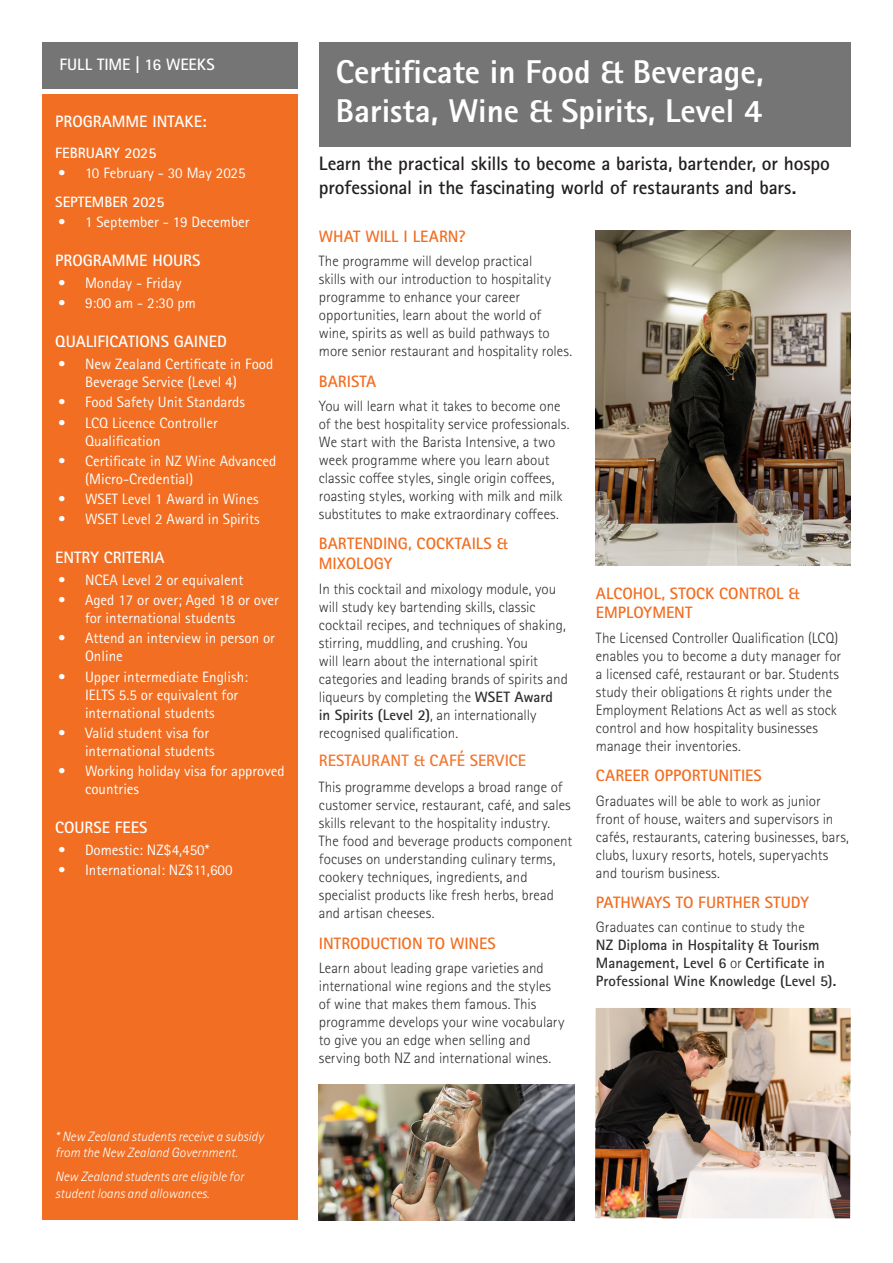
<style>
.page{position:relative;width:893px;height:1263px;background:#fff}
.page>*{position:absolute;margin:0;border:0;box-sizing:border-box;transform-origin:0 0}
.Heading_Box_1{font:800 33px/39.6px "Rotis Sans Serif Pro";color:#fff}
.Subtitle{font:700 19.5px/23.4px "Rotis Sans Serif Pro";letter-spacing:-.01em;color:#231f20}
.Paragraph_Heading_2{font:700 16.5px/19.8px "Rotis Sans Serif Pro";color:#f16e22}
.Sidebar_Heading_1{font:700 16.5px "Rotis Sans Serif Pro";color:#fff}
.Paragraph{font:700 16.5px "Rotis Sans Serif Pro";letter-spacing:.005em;color:#f37631}
.Timeframe{font:700 16.5px "Rotis Sans Serif Pro";letter-spacing:-.005em;color:#fff}
.Paragraph-2{font:300 15px/18px "Rotis Sans Serif Pro";color:#312f30}
.t1{font:15px/18px "Rotis Sans Serif Pro";color:#fff}
.Paragraph-3{font:700 15px/18px "Rotis Sans Serif Pro";color:#312f30}
.Sidebar_Heading_2{font:700 15px "Rotis Sans Serif Pro";color:#fff}
.Sidebar_Notes{font:italic 300 13.5px/16.2px "Rotis Sans Serif Pro";color:#fff}
.s1{font-weight:700}
.s2{font-weight:300}
</style>
<div class="page">
<div style="left:43px;top:43px;width:255px;height:46px;background:#747574"></div>
<div style="left:43px;top:94px;width:255px;height:1126px;background:#f16e22"></div>
<div style="left:319px;top:43px;width:531px;height:104px;background:#747574"></div>
<img style="left:319px;top:1084px;width:255px;height:136px">
<img style="left:595px;top:231px;width:255px;height:335px">
<img style="left:595px;top:1008px;width:256px;height:210px">
<p class="Timeframe" style="left:60px;top:54px;width:157px">FULL TIME | 16 WEEKS</p>
<p class="Sidebar_Heading_1" style="left:55px;top:111px;width:153px">PROGRAMME INTAKE:</p>
<p class="Sidebar_Heading_2" style="left:55px;top:143px;width:103px">FEBRUARY 2025</p>
<p class="t1" style="left:58px;top:164px;width:189px">• 10 February - 30 May 2025</p>
<p class="Sidebar_Heading_2" style="left:55px;top:192px;width:111px">SEPTEMBER 2025</p>
<p class="t1" style="left:58px;top:213px;width:193px">• 1 September - 19 December</p>
<p class="Sidebar_Heading_1" style="left:55px;top:250px;width:147px">PROGRAMME HOURS</p>
<p class="t1" style="left:58px;top:274px;width:125px">• Monday - Friday</p>
<p class="t1" style="left:58px;top:294px;width:139px">• 9:00 am - 2:30 pm</p>
<p class="Sidebar_Heading_1" style="left:55px;top:331px;width:173px">QUALIFICATIONS GAINED</p>
<p class="t1" style="left:85px;top:355px;width:190px;text-indent:-27px">• New Zealand Certificate in Food<br>Beverage Service (Level 4)</p>
<p class="t1" style="left:58px;top:393px;width:188px">• Food Safety Unit Standards</p>
<p class="t1" style="left:85px;top:414px;width:134px;text-indent:-27px">• LCQ Licence Controller<br>Qualification</p>
<p class="t1" style="left:85px;top:452px;width:193px;text-indent:-27px">• Certificate in NZ Wine Advanced (Micro-Credential)</p>
<p class="t1" style="left:58px;top:490px;width:202px">• WSET Level 1 Award in Wines</p>
<p class="t1" style="left:58px;top:510px;width:203px">• WSET Level 2 Award in Spirits</p>
<p class="Sidebar_Heading_1" style="left:55px;top:547px;width:111px">ENTRY CRITERIA</p>
<p class="t1" style="left:58px;top:571px;width:187px">• NCEA Level 2 or equivalent</p>
<p class="t1" style="left:85px;top:591px;width:195px;text-indent:-27px">• Aged 17 or over; Aged 18 or over for international students</p>
<p class="t1" style="left:85px;top:629px;width:191px;text-indent:-27px">• Attend an interview in person or<br>Online</p>
<p class="t1" style="left:85px;top:668px;width:165px;text-indent:-27px">• Upper intermediate English:<br>IELTS 5.5 or equivalent for international students</p>
<p class="t1" style="left:85px;top:724px;width:131px;text-indent:-27px">• Valid student visa for international students</p>
<p class="t1" style="left:85px;top:762px;width:201px;text-indent:-27px">• Working holiday visa for approved countries</p>
<p class="Sidebar_Heading_1" style="left:55px;top:817px;width:93px">COURSE FEES</p>
<p class="t1" style="left:58px;top:841px;width:153px">• Domestic: NZ$4,450*</p>
<p class="t1" style="left:58px;top:861px;width:176px">• International: NZ$11,600</p>
<p class="Sidebar_Notes" style="left:55px;top:1128px;width:210px">* New Zealand students receive a subsidy from the New Zealand Government.</p>
<p class="Sidebar_Notes" style="left:55px;top:1169px;width:190px">New Zealand students are eligible for student loans and allowances.</p>
<p class="Heading_Box_1" style="left:336px;top:51px;width:429px">Certificate in Food &amp; Beverage,<br>Barista, Wine &amp; Spirits, Level 4</p>
<p class="Subtitle" style="left:319px;top:152px;width:513px">Learn the practical skills to become a barista, bartender, or hospo professional in the fascinating world of restaurants and bars.</p>
<p class="Paragraph_Heading_2" style="left:319px;top:226px;width:148px">WHAT WILL I LEARN?</p>
<p class="Paragraph-2" style="left:319px;top:252px;width:255px">The programme will develop practical<br>skills with our introduction to hospitality programme to enhance your career opportunities, learn about the world of wine, spirits as well as build pathways to more senior restaurant and hospitality roles.</p>
<p class="Paragraph_Heading_2" style="left:319px;top:371px;width:59px">BARISTA</p>
<p class="Paragraph-2" style="left:319px;top:397px;width:252px">You will learn what it takes to become one of the best hospitality service professionals.<br>We start with the Barista Intensive, a two week programme where you learn about classic coffee styles, single origin coffees, roasting styles, working with milk and milk substitutes to make extraordinary coffees.</p>
<p class="Paragraph_Heading_2" style="left:319px;top:534px;width:190px">BARTENDING, COCKTAILS &amp;<br>MIXOLOGY</p>
<p class="Paragraph-2" style="left:319px;top:580px;width:250px">In this cocktail and mixology module, you will study key bartending skills, classic cocktail recipes, and techniques of shaking, stirring, muddling, and crushing. You<br>will learn about the international spirit categories and leading brands of spirits and liqueurs by completing the <span class="s1">WSET Award in Spirits (Level 2)</span>, an internationally recognised qualification.</p>
<p class="Paragraph" style="left:319px;top:750px;width:209px">RESTAURANT &amp; CAFÉ SERVICE</p>
<p class="Paragraph-2" style="left:319px;top:779px;width:255px">This programme develops a broad range of customer service, restaurant, café, and sales skills relevant to the hospitality industry.<br>The food and beverage products component focuses on understanding culinary terms, cookery techniques, ingredients, and specialist products like fresh herbs, bread and artisan cheeses.</p>
<p class="Paragraph_Heading_2" style="left:319px;top:933px;width:178px">INTRODUCTION TO WINES</p>
<p class="Paragraph-2" style="left:319px;top:959px;width:247px">Learn about leading grape varieties and international wine regions and the styles of wine that makes them famous. This programme develops your wine vocabulary to give you an edge when selling and serving both NZ and international wines.</p>
<p class="Paragraph_Heading_2" style="left:596px;top:583px;width:205px">ALCOHOL, STOCK CONTROL &amp;<br>EMPLOYMENT</p>
<p class="Paragraph-2" style="left:596px;top:629px;width:247px">The Licensed Controller Qualification (LCQ) enables you to become a duty manager for a licensed café, restaurant or bar. Students study their obligations &amp; rights under the Employment Relations Act as well as stock control and how hospitality businesses manage their inventories.</p>
<p class="Paragraph_Heading_2" style="left:596px;top:765px;width:167px">CAREER OPPORTUNITIES</p>
<p class="Paragraph-2" style="left:596px;top:792px;width:255px">Graduates will be able to work as junior front of house, waiters and supervisors in cafés, restaurants, catering businesses, bars, clubs, luxury resorts, hotels, superyachts and tourism business.</p>
<p class="Paragraph_Heading_2" style="left:596px;top:892px;width:214px">PATHWAYS TO FURTHER STUDY</p>
<p class="Paragraph-3" style="left:596px;top:918px;width:242px"><span class="s2">Graduates can continue to study the<br></span>NZ Diploma in Hospitality &amp; Tourism Management, Level 6 <span class="s2">or</span> Certificate in Professional Wine Knowledge (Level 5).</p>
</div>
